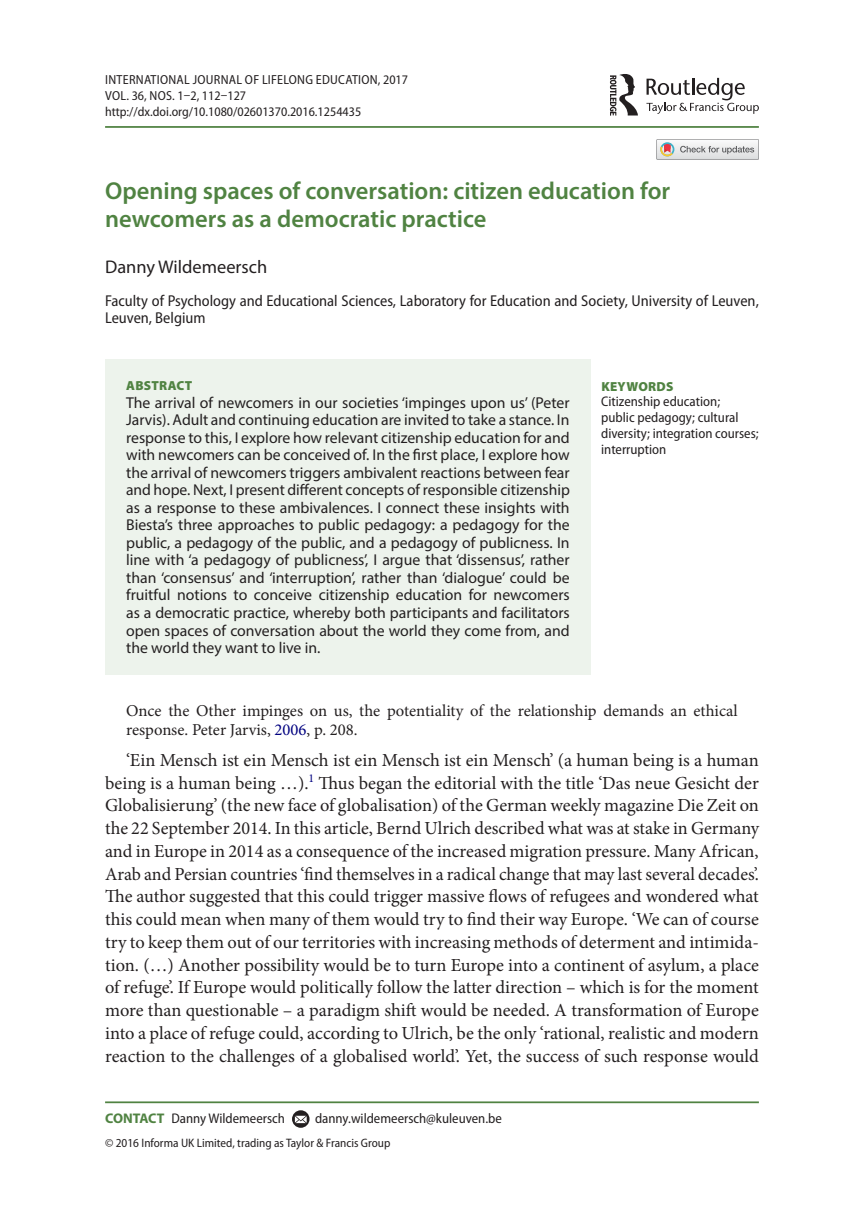
<style>
.page{position:relative;width:864px;height:1231px;background:#fff}
.page>*{position:absolute;margin:0;border:0;box-sizing:border-box;transform-origin:0 0}
.t1{font:600 24.5px/28px "Myriad Pro";color:#508342}
.t2{font:18.38px/22.8px "Minion Pro";color:#231f20;text-align:justify}
.t3{font:18.38px "Myriad Pro";color:#231f20}
.t4{font:16.62px/19.2px "Minion Pro";color:#231f20}
.t5{font:15.75px/17.5px "Myriad Pro";color:#231f20;text-align:justify}
.t6{font:semi-condensed 15.75px/17.5px "Myriad Pro";color:#231f20}
.t7{font:semi-condensed 14px/15.8px "Myriad Pro";color:#231f20}
.t8{font:semi-condensed 13.12px/15.8px "Myriad Pro";color:#231f20}
.t9{font:900 13.12px "Myriad Pro";letter-spacing:.02em;color:#508342}
.t10{font:semi-condensed 12.25px "Myriad Pro";color:#231f20}
.s1{color:#000080}
.s2{font-weight:700;font-stretch:normal;color:#508342}
</style>
<div class="page">
<hr style="left:105px;top:126px;width:653px;height:2px;background:#508342">
<div style="left:105px;top:359px;width:485px;height:315px;background:#edf3ec"></div>
<hr style="left:105px;top:1101px;width:653px;height:2px;background:#508342">
<svg style="left:292px;top:1110px;width:17px;height:17px"></svg>
<svg style="left:295px;top:1115px;width:11px;height:7px"></svg>
<svg style="left:646px;top:78px;width:112px;height:36px"></svg>
<svg style="left:609px;top:74px;width:28px;height:42px"></svg>
<svg style="left:656px;top:139px;width:102px;height:20px"></svg>
<p class="t8" style="left:105px;top:72px;width:304px">International Journal of Li felong Education, 2017<br>VOL. 36, NOS. 1–2, 112–127 http://dx.doi.org/10.1080/02601370.2016.1254435</p>
<h1 class="t1" style="left:105px;top:177px;width:566px">Opening spaces of conversation: citizen education for newcomers as a democratic practice</h1>
<p class="t3" style="left:105px;top:256px;width:164px">Danny Wildemeersch</p>
<p class="t6" style="left:105px;top:292px;width:655px">Faculty of Psychology and Educational Sciences, Laboratory for Education and Society, University of Leuven,<br>Leuven, Belgium</p>
<p class="t9" style="left:126px;top:378px;width:68px">ABSTRACT</p>
<p class="t5" style="left:126px;top:393px;width:445px">The arrival of newcomers in our societies ‘impinges upon us’ (Peter Jarvis). Adult and continuing education are invited to take a stance. In response to this, I explore how relevant citizenship education for and with newcomers can be conceived of. In the first place, I explore how the arrival of newcomers triggers ambivalent reactions between fear and hope. Next, I present different concepts of responsible citizenship as a response to these ambivalences. I connect these insights with Biesta’s three approaches to public pedagogy: a pedagogy for the public, a pedagogy of the public, and a pedagogy of publicness. In line with ‘a pedagogy of publicness’, I argue that ‘dissensus’, rather than ‘consensus’ and ‘interruption’, rather than ‘dialogue’ could be fruitful notions to conceive citizenship education for newcomers as a democratic practice, whereby both participants and facilitators open spaces of conversation about the world they come from, and the world they want to live in.</p>
<p class="t9" style="left:601px;top:379px;width:74px">KEYWORDS</p>
<p class="t7" style="left:601px;top:394px;width:159px">Citizenship education;<br>public pedagogy; cultural diversity; integration courses; interruption</p>
<p class="t4" style="left:126px;top:700px;width:613px">Once the Other impinges on us, the potentiality of the relationship demands an ethical response. Peter Jarvis, <span class="s1">2006</span>, p. 208.</p>
<p class="t2" style="left:105px;top:748px;width:655px;text-indent:21px">‘Ein Mensch ist ein Mensch ist ein Mensch ist ein Mensch’ (a human being is a human being is a human being …).<sup>1</sup> Thus began the editorial with the title ‘Das neue Gesicht der Globalisierung’ (the new face of globalisation) of the German weekly magazine Die Zeit on the 22 September 2014. In this article, Bernd Ulrich described what was at stake in Germany and in Europe in 2014 as a consequence of the increased migration pressure. Many African, Arab and Persian countries ‘find themselves in a radical change that may last several decades’.<br>The author suggested that this could trigger massive flows of refugees and wondered what this could mean when many of them would try to find their way Europe. ‘We can of course try to keep them out of our territories with increasing methods of determent and intimida&shy;tion. (…) Another possibility would be to turn Europe into a continent of asylum, a place of refuge’. If Europe would politically follow the latter direction – which is for the moment more than questionable – a paradigm shift would be needed. A transformation of Europe into a place of refuge could, according to Ulrich, be the only ‘rational, realistic and modern reaction to the challenges of a globalised world’. Yet, the success of such response would</p>
<p class="t7" style="left:105px;top:1110px;width:181px"><span class="s2">CONTACT</span> Danny Wildemeersch</p>
<p class="t7" style="left:315px;top:1110px;width:188px">danny.wildemeersch@kuleuven.be</p>
<p class="t10" style="left:105px;top:1136px;width:286px">© 2016 Informa UK Limited, trading as Taylor &amp; Francis Group</p>
</div>
